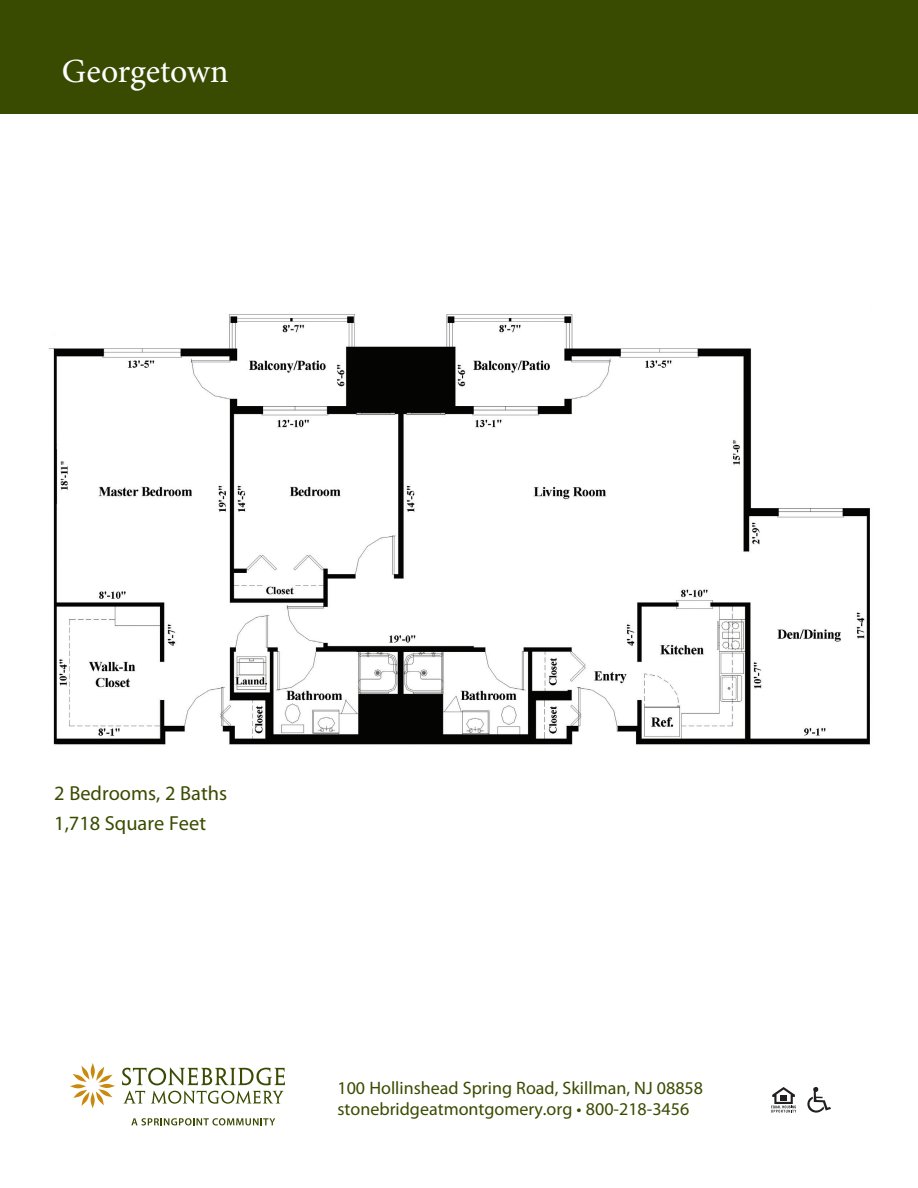
<style>
.page{position:relative;width:918px;height:1188px;background:#fff}
.page>*{position:absolute;margin:0;border:0;box-sizing:border-box;transform-origin:0 0}
.t1{font:33.9px "Minion Pro";letter-spacing:-.005em;color:#fff}
.t2{font:20.4px/29.5px "Myriad Pro";color:#394b00}
.t3{font:18px/21.8px "Myriad Pro";color:#394b00}
</style>
<div class="page">
<div style="left:0;top:0;width:918px;height:114px;background:#394b00"></div>
<svg style="left:90px;top:1063px;width:5px;height:16px"></svg>
<svg style="left:73px;top:1066px;width:17px;height:16px"></svg>
<svg style="left:70px;top:1084px;width:16px;height:5px"></svg>
<svg style="left:73px;top:1090px;width:17px;height:16px"></svg>
<svg style="left:90px;top:1092px;width:5px;height:16px"></svg>
<svg style="left:96px;top:1089px;width:17px;height:16px"></svg>
<svg style="left:99px;top:1084px;width:16px;height:4px"></svg>
<svg style="left:96px;top:1067px;width:17px;height:16px"></svg>
<svg style="left:131px;top:1118px;width:144px;height:7px"></svg>
<svg style="left:124px;top:1091px;width:21px;height:13px"></svg>
<svg style="left:151px;top:1091px;width:132px;height:13px"></svg>
<svg style="left:122px;top:1068px;width:163px;height:17px"></svg>
<svg style="left:771px;top:1087px;width:25px;height:26px"></svg>
<svg style="left:807px;top:1087px;width:24px;height:26px"></svg>
<img style="left:48px;top:314px;width:822px;height:431px">
<h1 class="t1" style="left:62px;top:48px;width:168px">Georgetown</h1>
<p class="t2" style="left:54px;top:778px;width:174px">2 Bedrooms, 2 Baths<br>1,718 Square Feet</p>
<p class="t3" style="left:338px;top:1076px;width:367px">100 Hollinshead Spring Road, Skillman, NJ 08858 stonebridgeatmontgomery.org • 800-218-3456</p>
</div>
